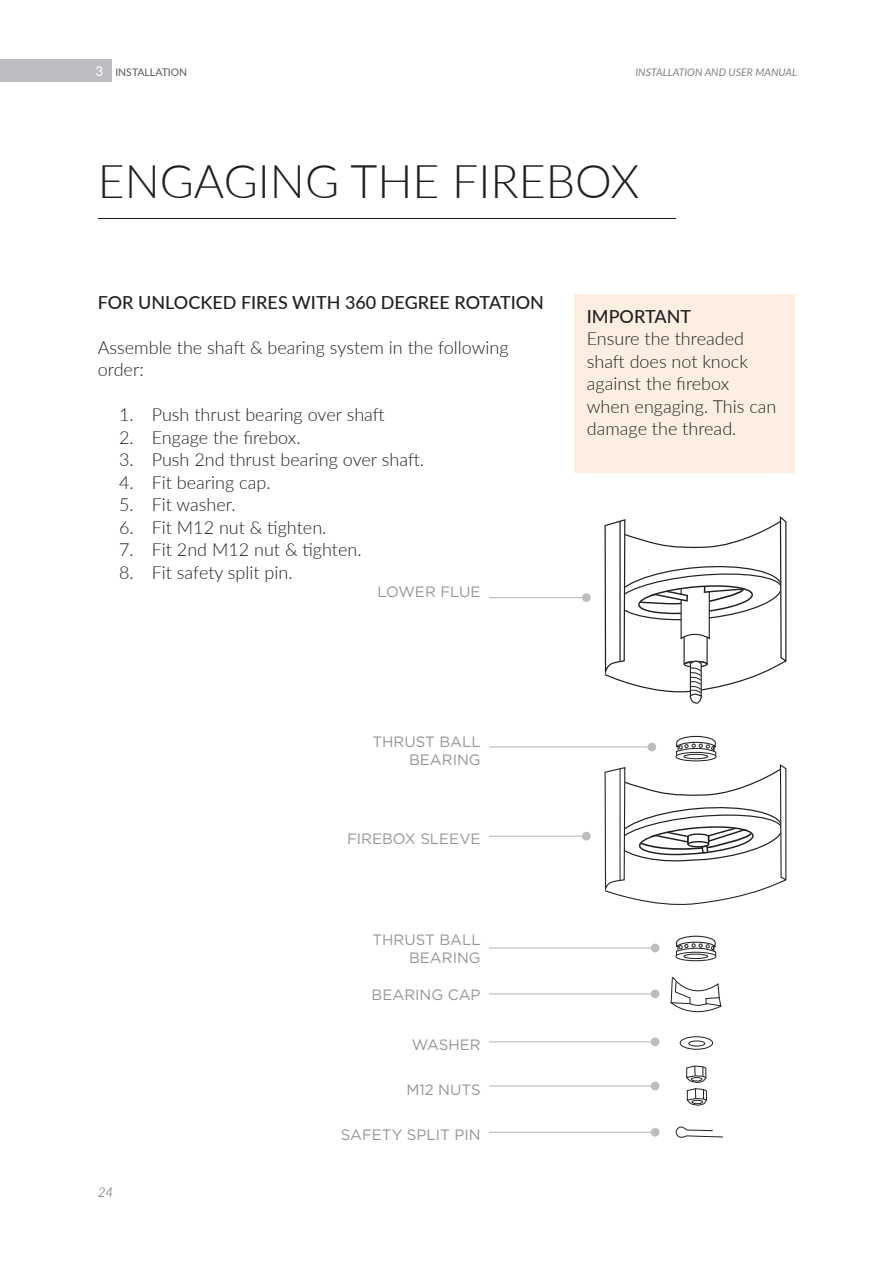
<style>
.page{position:relative;width:893px;height:1263px;background:#fff}
.page>*{position:absolute;margin:0;border:0;box-sizing:border-box;transform-origin:0 0}
.t1{font:300 46.5px "Lato";color:#231f20}
.t2{font:300 18px/22.5px "Lato";color:#231f20}
.t3{font:500 18px "Lato";color:#231f20}
.t4{font:15px/18px "Gotham";color:#939598;text-align:right}
.t5{font:italic 300 13.5px "Lato";color:#57585a}
.t6{font:italic 10.5px "Lato";color:#808285}
.t7{font:10.5px "Lato";color:#57585a}
.s1{font-size:13.5px;color:#fff}
</style>
<div class="page">
<hr style="left:98px;top:218px;width:578px;height:1px;background:#231f20">
<div style="left:575px;top:294px;width:220px;height:179px;background:#fcefe1"></div>
<div style="left:0;top:59px;width:111px;height:22px;background:#bcbdc0"></div>
<svg style="left:604px;top:516px;width:183px;height:622px"></svg>
<hr style="left:489px;top:746px;width:163px;height:1px;background:#bcbdc0">
<div style="left:647px;top:743px;width:9px;height:8px;background:#bcbdc0;border-radius:50%"></div>
<hr style="left:489px;top:836px;width:98px;height:1px;background:#bcbdc0">
<div style="left:582px;top:832px;width:9px;height:8px;background:#bcbdc0;border-radius:50%"></div>
<hr style="left:489px;top:597px;width:98px;height:1px;background:#bcbdc0">
<div style="left:582px;top:593px;width:9px;height:9px;background:#bcbdc0;border-radius:50%"></div>
<hr style="left:489px;top:947px;width:166px;height:1px;background:#bcbdc0">
<div style="left:651px;top:944px;width:8px;height:8px;background:#bcbdc0;border-radius:50%"></div>
<hr style="left:489px;top:993px;width:166px;height:1px;background:#bcbdc0">
<div style="left:651px;top:989px;width:8px;height:9px;background:#bcbdc0;border-radius:50%"></div>
<hr style="left:489px;top:1041px;width:166px;height:1px;background:#bcbdc0">
<div style="left:651px;top:1037px;width:8px;height:9px;background:#bcbdc0;border-radius:50%"></div>
<hr style="left:489px;top:1085px;width:166px;height:1px;background:#bcbdc0">
<div style="left:651px;top:1081px;width:8px;height:9px;background:#bcbdc0;border-radius:50%"></div>
<hr style="left:489px;top:1132px;width:166px;height:1px;background:#bcbdc0">
<div style="left:651px;top:1128px;width:8px;height:9px;background:#bcbdc0;border-radius:50%"></div>
<p class="t7" style="left:95px;top:65px;width:93px"><span class="s1">3</span> INSTALLATION</p>
<p class="t6" style="left:635px;top:65px;width:163px">INSTALLATION AND USER MANUAL</p>
<h1 class="t1" style="left:98px;top:149px;width:543px">ENGAGING THE FIREBOX</h1>
<p class="t3" style="left:98px;top:289px;width:448px">FOR UNLOCKED FIRES WITH 360 DEGREE ROTATION</p>
<p class="t2" style="left:98px;top:335px;width:412px">Assemble the shaft &amp; bearing system in the following order:</p>
<p class="t2" style="left:119px;top:403px;width:267px">1. Push thrust bearing over shaft</p>
<p class="t2" style="left:119px;top:425px;width:183px">2. Engage the firebox.</p>
<p class="t2" style="left:119px;top:448px;width:306px">3. Push 2nd thrust bearing over shaft.</p>
<p class="t2" style="left:119px;top:470px;width:153px">4. Fit bearing cap.</p>
<p class="t2" style="left:119px;top:493px;width:118px">5. Fit washer.</p>
<p class="t2" style="left:119px;top:515px;width:209px">6. Fit M12 nut &amp; tighten.</p>
<p class="t2" style="left:119px;top:538px;width:244px">7. Fit 2nd M12 nut &amp; tighten.</p>
<p class="t2" style="left:119px;top:560px;width:175px">8. Fit safety split pin.</p>
<p class="t4" style="left:377px;top:582px;width:105px">LOWER FLUE</p>
<p class="t3" style="left:587px;top:303px;width:106px">IMPORTANT</p>
<p class="t2" style="left:587px;top:327px;width:191px">Ensure the threaded shaft does not knock against the firebox when engaging. This can damage the thread.</p>
<p class="t5" style="left:98px;top:1182px;width:17px">24</p>
<p class="t4" style="left:372px;top:732px;width:110px">THRUST BALL<br>BEARING</p>
<p class="t4" style="left:347px;top:829px;width:135px">FIREBOX SLEEVE</p>
<p class="t4" style="left:372px;top:930px;width:110px">THRUST BALL<br>BEARING</p>
<p class="t4" style="left:372px;top:985px;width:110px">BEARING CAP</p>
<p class="t4" style="left:412px;top:1035px;width:70px">WASHER</p>
<p class="t4" style="left:406px;top:1080px;width:76px">M12 NUTS</p>
<p class="t4" style="left:341px;top:1125px;width:141px">SAFETY SPLIT PIN</p>
</div>
